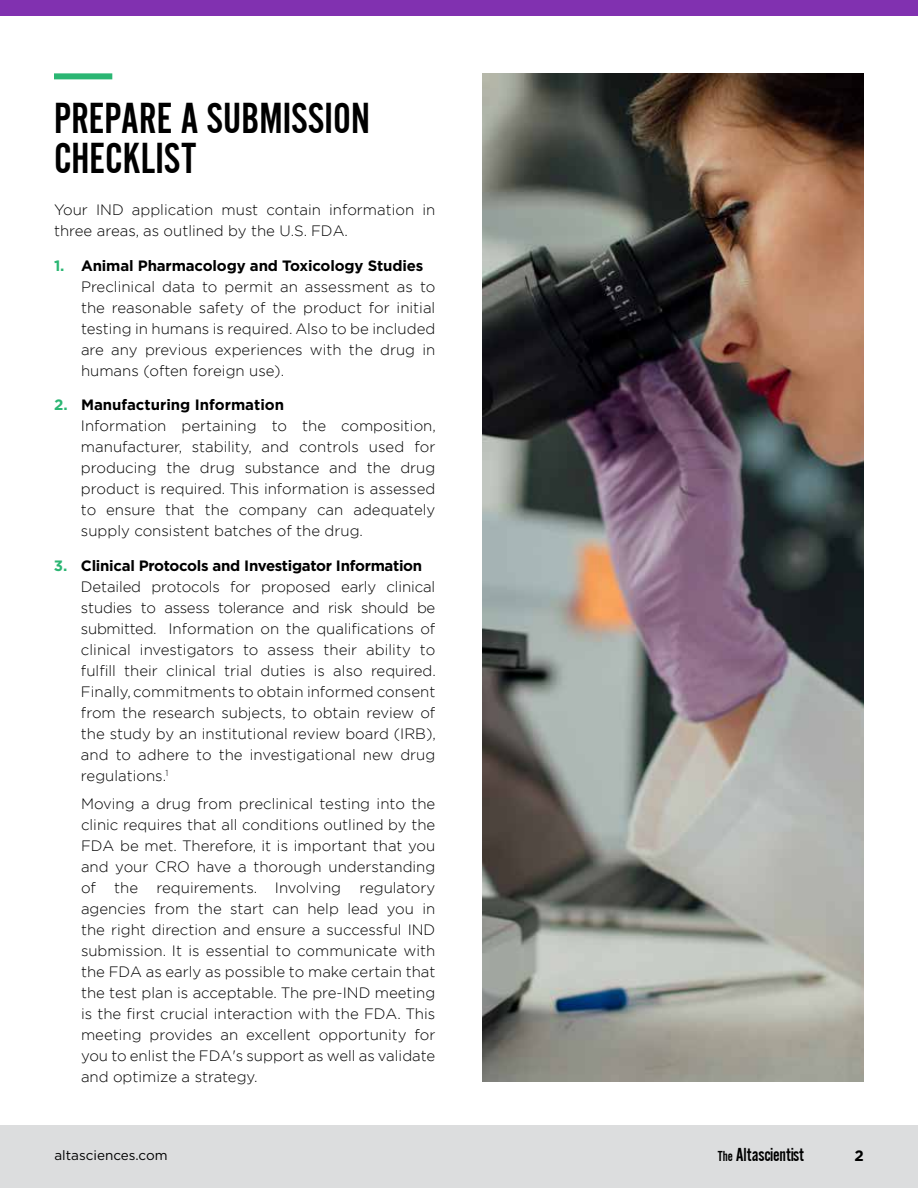
<style>
.page{position:relative;width:918px;height:1188px;background:#fff}
.page>*{position:absolute;margin:0;border:0;box-sizing:border-box;transform-origin:0 0}
.t1{font:45px/40.5px "Alternate Got No 2 D";color:#000}
.t2{font:19.5px "Alternate Got No 2 D";letter-spacing:-.005em;color:#000}
.t3{font:300 15px/21px "Gotham";color:#000}
.t4{font:700 15px "Gotham";color:#000}
.t5{font:13.5px "Gotham";color:#000}
.s1{font-weight:700;color:#2bb673}
.s2{font-weight:700}
.s3{font-size:15px}
</style>
<div class="page">
<div style="left:0;top:1125px;width:918px;height:63px;background:#dcddde"></div>
<div style="left:54px;top:73px;width:58px;height:6px;background:#2bb673"></div>
<img style="left:483px;top:73px;width:381px;height:1009px">
<div style="left:0;top:0;width:918px;height:15px;background:#8131b0"></div>
<h1 class="t1" style="left:54px;top:99px;width:317px">PREPARE A SUBMISSION<br>CHECKLIST</h1>
<p class="t3" style="left:54px;top:199px;width:383px">Your IND application must contain information in three areas, as outlined by the U.S. FDA.</p>
<p class="t3" style="left:81px;top:255px;width:356px;text-indent:-27px"><span class="s1">1.</span> <span class="s2">Animal Pharmacology and Toxicology Studies </span>Preclinical data to permit an assessment as to the reasonable safety of the product for initial testing in humans is required. Also to be included are any previous experiences with the drug in humans (often foreign use).</p>
<p class="t3" style="left:81px;top:394px;width:356px;text-indent:-27px"><span class="s1">2.</span> <span class="s2">Manufacturing Information<br></span>Information pertaining to the composition, manufacturer, stability, and controls used for producing the drug substance and the drug product is required. This information is assessed to ensure that the company can adequately supply consistent batches of the drug.</p>
<p class="t3" style="left:81px;top:555px;width:356px;text-indent:-27px"><span class="s1">3.</span> <span class="s2">Clinical Protocols and Investigator Information </span>Detailed protocols for proposed early clinical studies to assess tolerance and risk should be submitted. Information on the qualifications of clinical investigators to assess their ability to fulfill their clinical trial duties is also required.<br>Finally, commitments to obtain informed consent from the research subjects, to obtain review of the study by an institutional review board (IRB), and to adhere to the investigational new drug regulations.<sup>1</sup></p>
<p class="t3" style="left:81px;top:793px;width:356px;text-align:justify">Moving a drug from preclinical testing into the clinic requires that all conditions outlined by the FDA be met. Therefore, it is important that you and your CRO have a thorough understanding of the requirements. Involving regulatory agencies from the start can help lead you in the right direction and ensure a successful IND submission. It is essential to communicate with the FDA as early as possible to make certain that the test plan is acceptable. The pre-IND meeting is the first crucial interaction with the FDA. This meeting provides an excellent opportunity for you to enlist the FDA's support as well as validate and optimize a strategy.</p>
<p class="t5" style="left:54px;top:1146px;width:115px">altasciences.com</p>
<h2 class="t2" style="left:718px;top:1144px;width:88px"><span class="s3">The</span> Altascientist</h2>
<p class="t4" style="left:854px;top:1146px;width:11px">2</p>
</div>
